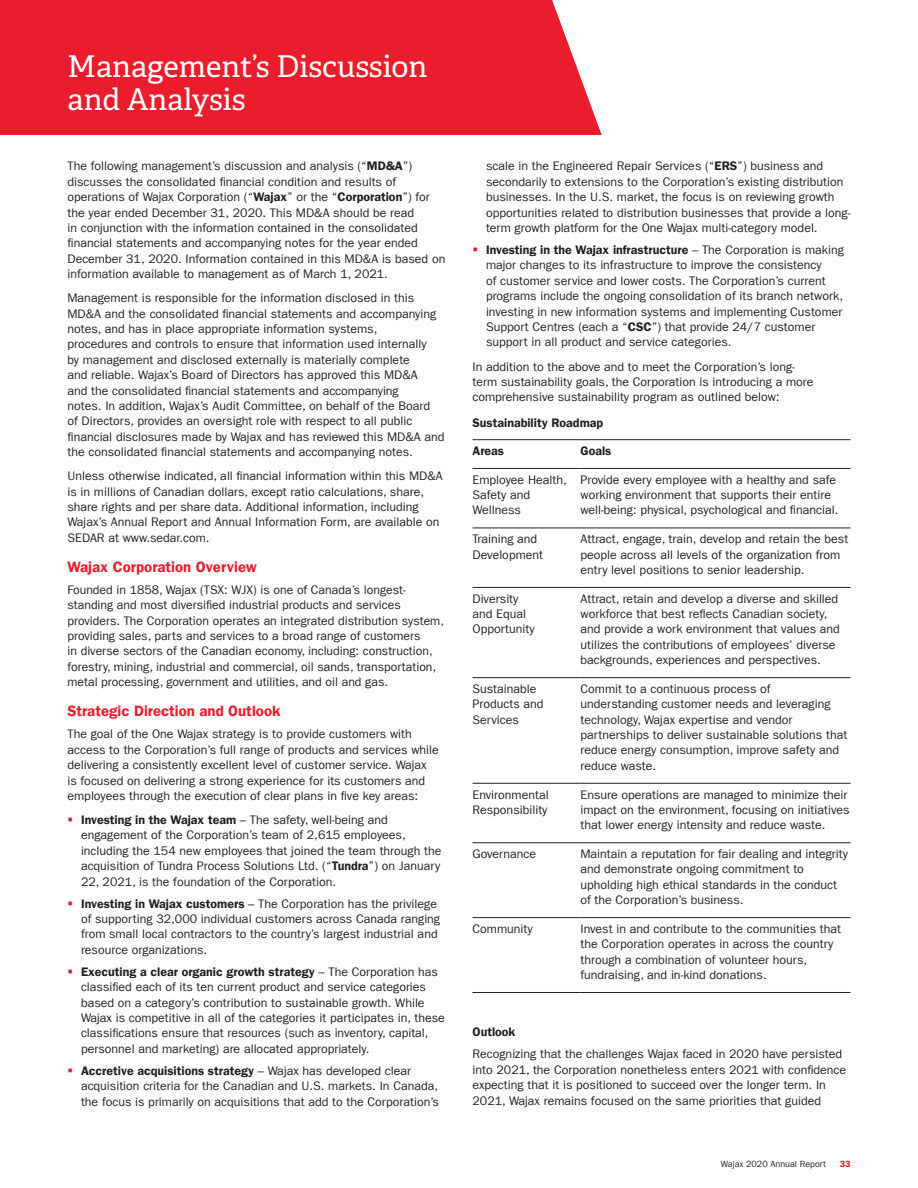
<style>
.page{position:relative;width:918px;height:1188px;background:#fff}
.page>*{position:absolute;margin:0;border:0;box-sizing:border-box;transform-origin:0 0}
.Page_Title{font:30px/33px "Adelle";color:#fff}
.Text_Financial_Subhe{font:15px "Franklin Gothic LT Com Dm";color:#eb1c2c}
.Text_Financial_Body{font:12.3px/15.3px "Franklin Gothic LT Com";color:#231f20}
.Text_Financial_Subhe-2{font:12.3px "Franklin Gothic LT Com Dm";color:#231f20}
.Text_Financial_Body-2{font:12.3px "Franklin Gothic LT Com Dm";color:#231f20}
.t1{font:9px "Franklin Gothic LT Com";color:#231f20}
.t2{font:9px "Franklin Gothic LT Com Dm";color:#eb1c2c}
.s1{font-family:"Franklin Gothic LT Com Dm"}
</style>
<div class="page">
<div style="left:0;top:0;width:602px;height:135px;background:#eb1c2c"></div>
<hr style="left:472px;top:439px;width:108px;height:1px;background:#231f20">
<hr style="left:580px;top:439px;width:270px;height:1px;background:#231f20">
<hr style="left:472px;top:468px;width:108px;height:1px;background:#231f20">
<hr style="left:580px;top:468px;width:270px;height:1px;background:#231f20">
<hr style="left:472px;top:528px;width:108px;height:1px;background:#231f20">
<hr style="left:580px;top:528px;width:270px;height:1px;background:#231f20">
<hr style="left:472px;top:587px;width:108px;height:1px;background:#231f20">
<hr style="left:580px;top:587px;width:270px;height:1px;background:#231f20">
<hr style="left:472px;top:677px;width:108px;height:1px;background:#231f20">
<hr style="left:580px;top:677px;width:270px;height:1px;background:#231f20">
<hr style="left:472px;top:783px;width:108px;height:1px;background:#231f20">
<hr style="left:580px;top:783px;width:270px;height:1px;background:#231f20">
<hr style="left:472px;top:843px;width:108px;height:1px;background:#231f20">
<hr style="left:580px;top:843px;width:270px;height:1px;background:#231f20">
<hr style="left:472px;top:917px;width:108px;height:1px;background:#231f20">
<hr style="left:580px;top:917px;width:270px;height:1px;background:#231f20">
<hr style="left:472px;top:992px;width:108px;height:1px;background:#231f20">
<hr style="left:580px;top:992px;width:270px;height:1px;background:#231f20">
<p class="Page_Title" style="left:68px;top:50px;width:361px">Management’s Discussion and Analysis</p>
<p class="Text_Financial_Body" style="left:68px;top:159px;width:379px">The following management’s discussion and analysis (“<span class="s1">MD&amp;A</span>”) discusses the consolidated financial condition and results of operations of Wajax Corporation (“<span class="s1">Wajax</span>” or the “<span class="s1">Corporation</span>”) for the year ended December 31, 2020. This MD&amp;A should be read<br>in conjunction with the information contained in the consolidated financial statements and accompanying notes for the year ended December 31, 2020. Information contained in this MD&amp;A is based on information available to management as of March 1, 2021.</p>
<p class="Text_Financial_Body" style="left:68px;top:291px;width:379px">Management is responsible for the information disclosed in this MD&amp;A and the consolidated financial statements and accompanying notes, and has in place appropriate information systems,<br>procedures and controls to ensure that information used internally<br>by management and disclosed externally is materially complete<br>and reliable. Wajax’s Board of Directors has approved this MD&amp;A<br>and the consolidated financial statements and accompanying<br>notes. In addition, Wajax’s Audit Committee, on behalf of the Board<br>of Directors, provides an oversight role with respect to all public financial disclosures made by Wajax and has reviewed this MD&amp;A and the consolidated financial statements and accompanying notes.</p>
<p class="Text_Financial_Body" style="left:68px;top:468px;width:377px">Unless otherwise indicated, all financial information within this MD&amp;A is in millions of Canadian dollars, except ratio calculations, share, share rights and per share data. Additional information, including Wajax’s Annual Report and Annual Information Form, are available on SEDAR at www.sedar.com.</p>
<p class="Text_Financial_Subhe" style="left:68px;top:558px;width:191px">Wajax Corporation Overview</p>
<p class="Text_Financial_Body" style="left:68px;top:582px;width:378px">Founded in 1858, Wajax (TSX: WJX) is one of Canada’s longest&shy;standing and most diversified industrial products and services providers. The Corporation operates an integrated distribution system, providing sales, parts and services to a broad range of customers<br>in diverse sectors of the Canadian economy, including: construction, forestry, mining, industrial and commercial, oil sands, transportation, metal processing, government and utilities, and oil and gas.</p>
<p class="Text_Financial_Subhe" style="left:68px;top:702px;width:215px">Strategic Direction and Outlook</p>
<p class="Text_Financial_Body" style="left:68px;top:727px;width:373px">The goal of the One Wajax strategy is to provide customers with access to the Corporation’s full range of products and services while delivering a consistently excellent level of customer service. Wajax is focused on delivering a strong experience for its customers and employees through the execution of clear plans in five key areas:</p>
<p class="Text_Financial_Body" style="left:81px;top:812px;width:362px"><span class="s1">Investing in the Wajax team</span> – The safety, well-being and engagement of the Corporation’s team of 2,615 employees, including the 154 new employees that joined the team through the acquisition of Tundra Process Solutions Ltd. (“<span class="s1">Tundra</span>”) on January 22, 2021, is the foundation of the Corporation.</p>
<p class="Text_Financial_Body" style="left:81px;top:896px;width:361px"><span class="s1">Investing in Wajax customers</span> – The Corporation has the privilege of supporting 32,000 individual customers across Canada ranging from small local contractors to the country’s largest industrial and resource organizations.</p>
<p class="Text_Financial_Body" style="left:81px;top:964px;width:365px"><span class="s1">Executing a clear organic growth strategy</span> – The Corporation has classified each of its ten current product and service categories based on a category’s contribution to sustainable growth. While Wajax is competitive in all of the categories it participates in, these classifications ensure that resources (such as inventory, capital, personnel and marketing) are allocated appropriately.</p>
<p class="Text_Financial_Body" style="left:81px;top:1063px;width:360px"><span class="s1">Accretive acquisitions strategy</span> – Wajax has developed clear acquisition criteria for the Canadian and U.S. markets. In Canada, the focus is primarily on acquisitions that add to the Corporation’s</p>
<p class="Text_Financial_Body" style="left:486px;top:159px;width:366px">scale in the Engineered Repair Services (“<span class="s1">ERS</span>”) business and secondarily to extensions to the Corporation’s existing distribution businesses. In the U.S. market, the focus is on reviewing growth opportunities related to distribution businesses that provide a long&shy;term growth platform for the One Wajax multi-category model.</p>
<p class="Text_Financial_Body" style="left:486px;top:242px;width:359px"><span class="s1">Investing in the Wajax infrastructure</span> – The Corporation is making major changes to its infrastructure to improve the consistency<br>of customer service and lower costs. The Corporation’s current programs include the ongoing consolidation of its branch network, investing in new information systems and implementing Customer Support Centres (each a “<span class="s1">CSC</span>”) that provide 24/7 customer support in all product and service categories.</p>
<p class="Text_Financial_Body" style="left:472px;top:359px;width:343px">In addition to the above and to meet the Corporation’s long&shy;term sustainability goals, the Corporation is introducing a more comprehensive sustainability program as outlined below:</p>
<p class="Text_Financial_Subhe-2" style="left:472px;top:415px;width:132px">Sustainability Roadmap</p>
<p class="Text_Financial_Body-2" style="left:472px;top:443px;width:33px">Areas</p>
<p class="Text_Financial_Body-2" style="left:580px;top:443px;width:32px">Goals</p>
<p class="Text_Financial_Body" style="left:472px;top:472px;width:96px">Employee Health,<br>Safety and<br>Wellness</p>
<p class="Text_Financial_Body" style="left:580px;top:472px;width:259px">Provide every employee with a healthy and safe working environment that supports their entire well-being: physical, psychological and financial.</p>
<p class="Text_Financial_Body" style="left:472px;top:531px;width:72px">Training and<br>Development</p>
<p class="Text_Financial_Body" style="left:580px;top:531px;width:269px">Attract, engage, train, develop and retain the best people across all levels of the organization from entry level positions to senior leadership.</p>
<p class="Text_Financial_Body" style="left:472px;top:591px;width:64px">Diversity and Equal<br>Opportunity</p>
<p class="Text_Financial_Body" style="left:580px;top:591px;width:261px">Attract, retain and develop a diverse and skilled workforce that best reflects Canadian society, and provide a work environment that values and utilizes the contributions of employees’ diverse backgrounds, experiences and perspectives.</p>
<p class="Text_Financial_Body" style="left:472px;top:681px;width:73px">Sustainable<br>Products and<br>Services</p>
<p class="Text_Financial_Body" style="left:580px;top:681px;width:268px">Commit to a continuous process of understanding customer needs and leveraging technology, Wajax expertise and vendor partnerships to deliver sustainable solutions that reduce energy consumption, improve safety and reduce waste.</p>
<p class="Text_Financial_Body" style="left:472px;top:787px;width:78px">Environmental<br>Responsibility</p>
<p class="Text_Financial_Body" style="left:580px;top:787px;width:271px">Ensure operations are managed to minimize their impact on the environment, focusing on initiatives that lower energy intensity and reduce waste.</p>
<p class="Text_Financial_Body" style="left:472px;top:846px;width:65px">Governance</p>
<p class="Text_Financial_Body" style="left:580px;top:846px;width:269px">Maintain a reputation for fair dealing and integrity and demonstrate ongoing commitment to upholding high ethical standards in the conduct of the Corporation’s business.</p>
<p class="Text_Financial_Body" style="left:472px;top:921px;width:62px">Community</p>
<p class="Text_Financial_Body" style="left:580px;top:921px;width:262px">Invest in and contribute to the communities that the Corporation operates in across the country through a combination of volunteer hours, fundraising, and in-kind donations.</p>
<p class="Text_Financial_Subhe-2" style="left:472px;top:1025px;width:45px">Outlook</p>
<p class="Text_Financial_Body" style="left:472px;top:1047px;width:375px">Recognizing that the challenges Wajax faced in 2020 have persisted into 2021, the Corporation nonetheless enters 2021 with confidence expecting that it is positioned to succeed over the longer term. In 2021, Wajax remains focused on the same priorities that guided</p>
<p class="t1" style="left:721px;top:1159px;width:107px">Wajax 2020 Annual Report</p>
<p class="t2" style="left:840px;top:1159px;width:12px">33</p>
</div>
